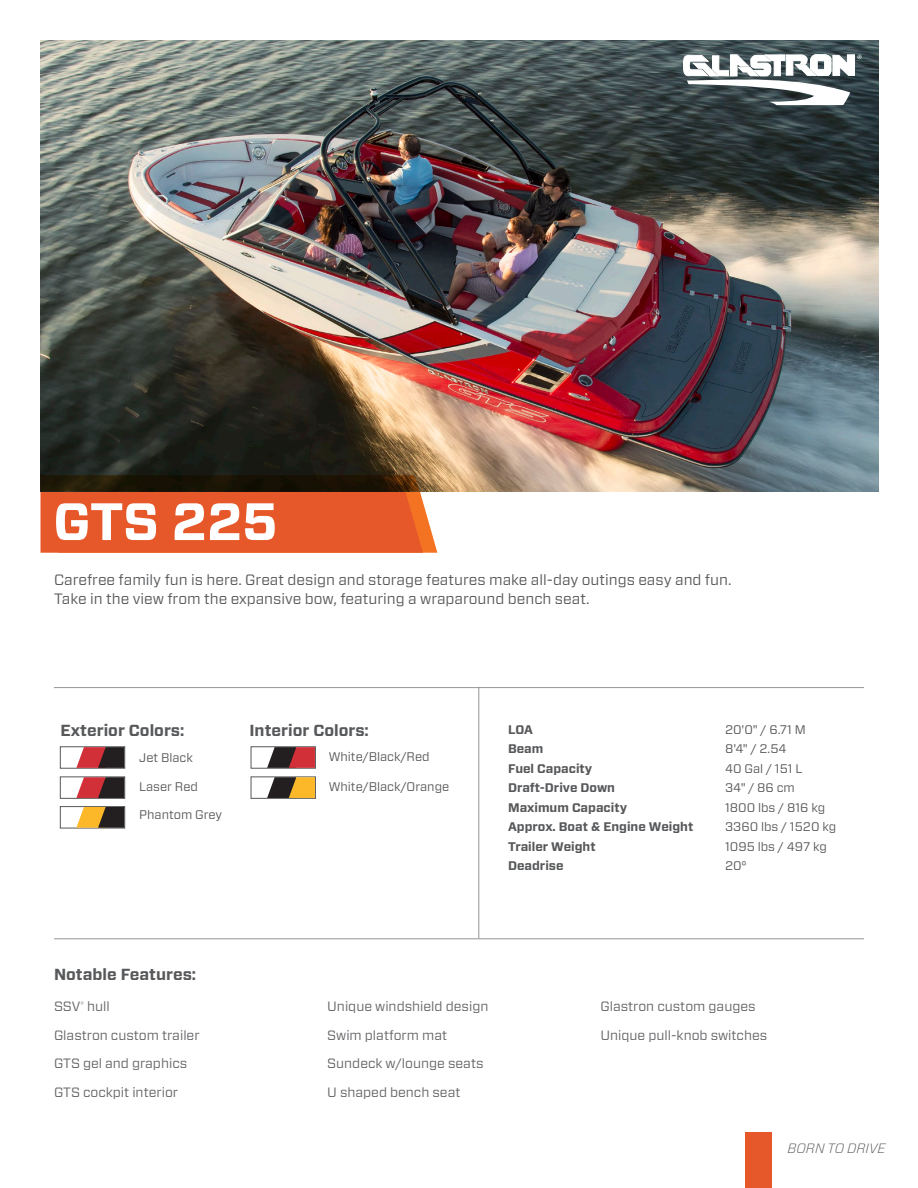
<style>
.page{position:relative;width:918px;height:1188px;background:#fff}
.page>*{position:absolute;margin:0;border:0;box-sizing:border-box;transform-origin:0 0}
.t1{font:700 52.5px "Forza";color:#fff}
.t2{font:700 16.05px "Forza";color:#57585a}
.Intro_Copy{font:15px/19.5px "Forza";color:#57585a}
.Notable_Features{font:13.5px "Forza";color:#636366}
.t3{font:italic 300 13.5px "Forza";color:#57585a}
.Specs{font:12.45px "Forza";color:#57585a}
.Specs-2{font:700 12.45px "Forza";color:#57585a}
</style>
<div class="page">
<img style="left:40px;top:40px;width:838px;height:451px">
<hr style="left:54px;top:938px;width:810px;height:1px;background:#939598">
<hr style="left:54px;top:687px;width:810px;height:1px;background:#939598">
<div style="left:745px;top:1132px;width:27px;height:56px;background:#e65829"></div>
<svg style="left:683px;top:55px;width:179px;height:50px"></svg>
<svg style="left:40px;top:475px;width:397px;height:78px;background:#bc4e25"></svg>
<hr style="left:478px;top:687px;width:1px;height:251px;background:#939598">
<svg style="left:250px;top:746px;width:66px;height:23px"></svg>
<svg style="left:60px;top:746px;width:65px;height:23px"></svg>
<svg style="left:250px;top:776px;width:66px;height:23px"></svg>
<svg style="left:60px;top:776px;width:65px;height:23px"></svg>
<svg style="left:60px;top:806px;width:65px;height:23px"></svg>
<p class="t1" style="left:53px;top:487px;width:226px">GTS 225</p>
<p class="Intro_Copy" style="left:54px;top:570px;width:679px">Carefree family fun is here. Great design and storage features make all-day outings easy and fun.<br>Take in the view from the expansive bow, featuring a wraparound bench seat.</p>
<p class="t2" style="left:60px;top:720px;width:125px">Exterior Colors:</p>
<p class="t2" style="left:249px;top:720px;width:121px">Interior Colors:</p>
<p class="Specs" style="left:139px;top:749px;width:55px">Jet Black</p>
<p class="Specs" style="left:139px;top:778px;width:60px">Laser Red</p>
<p class="Specs" style="left:139px;top:806px;width:84px">Phantom Grey</p>
<p class="Specs" style="left:329px;top:748px;width:102px">White/Black/Red</p>
<p class="Specs" style="left:329px;top:778px;width:122px">White/Black/Orange</p>
<p class="Specs-2" style="left:508px;top:721px;width:27px">LOA</p>
<p class="Specs-2" style="left:508px;top:740px;width:37px">Beam</p>
<p class="Specs-2" style="left:508px;top:760px;width:86px">Fuel Capacity</p>
<p class="Specs-2" style="left:508px;top:779px;width:109px">Draft-Drive Down</p>
<p class="Specs-2" style="left:508px;top:799px;width:121px">Maximum Capacity</p>
<p class="Specs-2" style="left:508px;top:818px;width:187px">Approx. Boat &amp; Engine Weight</p>
<p class="Specs-2" style="left:508px;top:838px;width:89px">Trailer Weight</p>
<p class="Specs-2" style="left:508px;top:857px;width:57px">Deadrise</p>
<p class="Specs" style="left:725px;top:721px;width:82px">20'0" / 6.71 M</p>
<p class="Specs" style="left:725px;top:740px;width:63px">8'4" / 2.54</p>
<p class="Specs" style="left:725px;top:760px;width:79px">40 Gal / 151 L</p>
<p class="Specs" style="left:725px;top:779px;width:71px">34" / 86 cm</p>
<p class="Specs" style="left:725px;top:799px;width:102px">1800 lbs / 816 kg</p>
<p class="Specs" style="left:725px;top:818px;width:113px">3360 lbs / 1520 kg</p>
<p class="Specs" style="left:725px;top:838px;width:103px">1095 lbs / 497 kg</p>
<p class="Specs" style="left:725px;top:857px;width:23px">20°</p>
<p class="t2" style="left:54px;top:964px;width:144px">Notable Features:</p>
<p class="Notable_Features" style="left:54px;top:998px;width:57px">SSV<sup>®</sup> hull</p>
<p class="Notable_Features" style="left:54px;top:1026px;width:147px">Glastron custom trailer</p>
<p class="Notable_Features" style="left:54px;top:1055px;width:135px">GTS gel and graphics</p>
<p class="Notable_Features" style="left:54px;top:1083px;width:126px">GTS cockpit interior</p>
<p class="Notable_Features" style="left:327px;top:998px;width:163px">Unique windshield design</p>
<p class="Notable_Features" style="left:327px;top:1026px;width:121px">Swim platform mat</p>
<p class="Notable_Features" style="left:327px;top:1055px;width:158px">Sundeck w/lounge seats</p>
<p class="Notable_Features" style="left:327px;top:1083px;width:135px">U shaped bench seat</p>
<p class="Notable_Features" style="left:600px;top:998px;width:157px">Glastron custom gauges</p>
<p class="Notable_Features" style="left:600px;top:1026px;width:168px">Unique pull-knob switches</p>
<p class="t3" style="left:788px;top:1139px;width:100px">BORN TO DRIVE</p>
</div>
